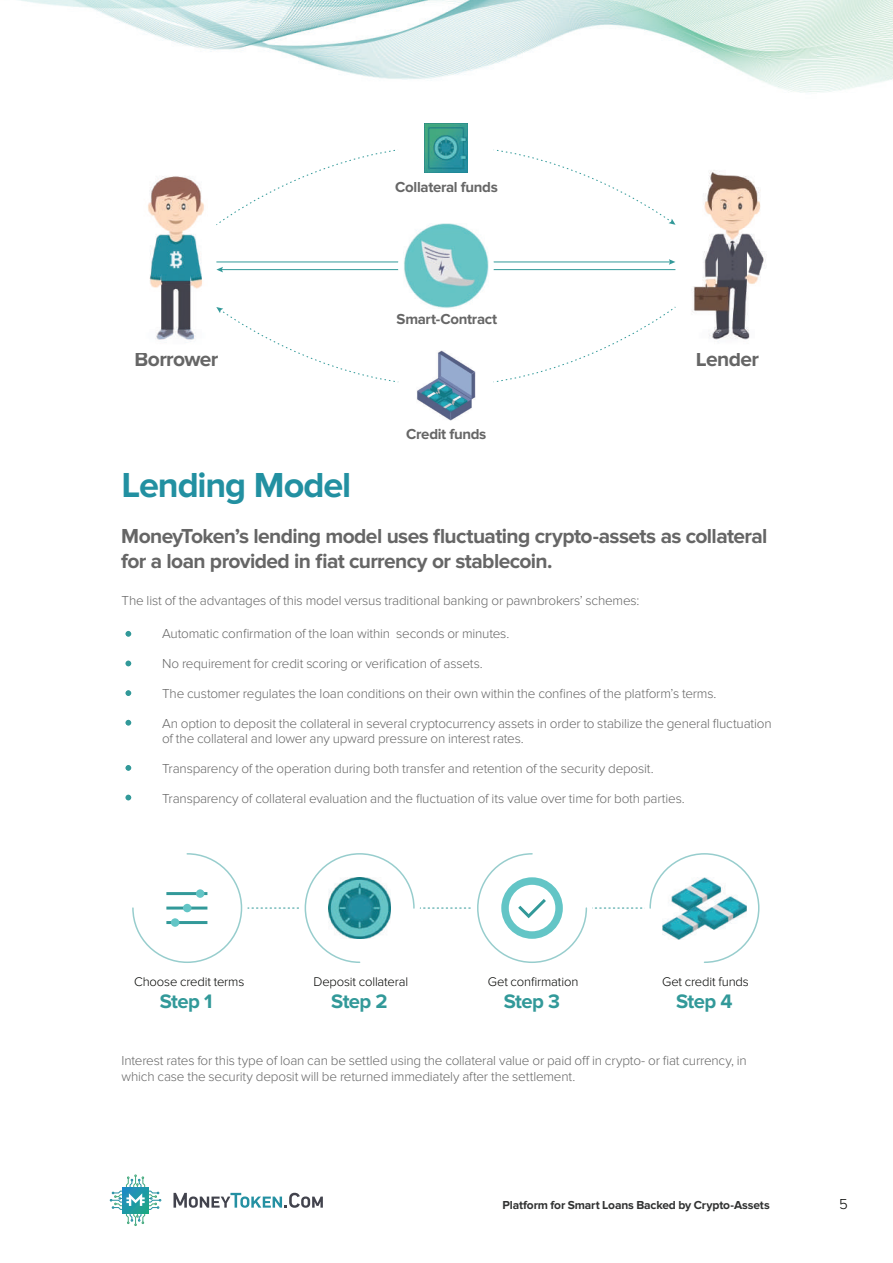
<style>
.page{position:relative;width:893px;height:1263px;background:#fff}
.page>*{position:absolute;margin:0;border:0;box-sizing:border-box;transform-origin:0 0}
.t1{font:700 36px "Proxima Nova";letter-spacing:-.03em;color:#2290a1}
.t2{font:700 21px/25.2px "Proxima Nova";letter-spacing:-.03em;color:#666}
.t3{font:700 20.25px "Proxima Nova";letter-spacing:-.03em;color:#329999}
.t4{font:700 15px "Proxima Nova";letter-spacing:-.02em;color:#666}
.t5{font:300 15px "Proxima Nova";color:#040503}
.t6{font:300 13.5px/15px "Proxima Nova";letter-spacing:-.015em;color:#666}
.t7{font:300 13.05px "Proxima Nova";letter-spacing:-.01em;color:#040503}
.t8{font:700 12px "Proxima Nova";letter-spacing:-.01em;color:#313232}
</style>
<div class="page">
<img style="left:19px;top:0;width:874px;height:93px">
<div style="left:122px;top:627px;width:13px;height:14px;background:#329999;border-radius:7px"></div>
<div style="left:118px;top:623px;width:21px;height:21px;border:8px solid #fff;border-radius:7px"></div>
<div style="left:122px;top:657px;width:13px;height:13px;background:#329999;border-radius:7px"></div>
<div style="left:118px;top:653px;width:21px;height:21px;border:8px solid #fff;border-radius:7px"></div>
<div style="left:122px;top:686px;width:13px;height:14px;background:#329999;border-radius:7px"></div>
<div style="left:118px;top:683px;width:21px;height:21px;border:8px solid #fff;border-radius:7px"></div>
<div style="left:122px;top:716px;width:13px;height:13px;background:#329999;border-radius:7px"></div>
<div style="left:118px;top:712px;width:21px;height:21px;border:8px solid #fff;border-radius:7px"></div>
<div style="left:122px;top:761px;width:13px;height:14px;background:#329999;border-radius:7px"></div>
<div style="left:118px;top:757px;width:21px;height:21px;border:8px solid #fff;border-radius:7px"></div>
<div style="left:122px;top:791px;width:13px;height:13px;background:#329999;border-radius:7px"></div>
<div style="left:118px;top:787px;width:21px;height:21px;border:8px solid #fff;border-radius:7px"></div>
<svg style="left:132px;top:853px;width:628px;height:110px"></svg>
<img style="left:329px;top:877px;width:61px;height:62px">
<img style="left:662px;top:877px;width:85px;height:62px">
<img style="left:148px;top:176px;width:69px;height:167px">
<img style="left:691px;top:170px;width:75px;height:172px">
<hr style="left:221px;top:269px;width:454px;height:1px;background:#329999">
<svg style="left:216px;top:267px;width:7px;height:5px"></svg>
<hr style="left:216px;top:262px;width:455px;height:1px;background:#329999">
<svg style="left:669px;top:259px;width:6px;height:6px"></svg>
<div style="left:398px;top:218px;width:96px;height:96px;background:#fff;border-radius:50%"></div>
<img style="left:404px;top:226px;width:84px;height:80px">
<svg style="left:216px;top:149px;width:459px;height:77px"></svg>
<svg style="left:216px;top:306px;width:460px;height:77px"></svg>
<div style="left:398px;top:338px;width:96px;height:96px;background:#fff;border-radius:50%"></div>
<img style="left:417px;top:351px;width:59px;height:70px">
<div style="left:398px;top:100px;width:96px;height:96px;background:#fff;border-radius:50%"></div>
<img style="left:425px;top:124px;width:42px;height:48px">
<svg style="left:110px;top:1174px;width:51px;height:52px"></svg>
<svg style="left:174px;top:1193px;width:149px;height:15px"></svg>
<p class="t4" style="left:395px;top:179px;width:104px">Collateral funds</p>
<p class="t4" style="left:397px;top:310px;width:102px">Smart-Contract</p>
<h2 class="t2" style="left:134px;top:347px;width:85px">Borrower</h2>
<h2 class="t2" style="left:696px;top:347px;width:65px">Lender</h2>
<h1 class="t1" style="left:122px;top:464px;width:231px">Lending Model</h1>
<p class="t4" style="left:406px;top:425px;width:82px">Credit funds</p>
<h2 class="t2" style="left:121px;top:524px;width:648px">MoneyToken’s lending model uses fluctuating crypto-assets as collateral for a loan provided in fiat currency or stablecoin.</h2>
<p class="t6" style="left:122px;top:593px;width:519px">The list of the advantages of this model versus traditional banking or pawnbrokers’ schemes:</p>
<p class="t6" style="left:162px;top:626px;width:349px">Automatic confirmation of the loan within seconds or minutes.</p>
<p class="t6" style="left:162px;top:656px;width:322px">No requirement for credit scoring or verification of assets.</p>
<p class="t6" style="left:162px;top:686px;width:556px">The customer regulates the loan conditions on their own within the confines of the platform’s terms.</p>
<p class="t6" style="left:162px;top:716px;width:611px">An option to deposit the collateral in several cryptocurrency assets in order to stabilize the general fluctuation of the collateral and lower any upward pressure on interest rates.</p>
<p class="t6" style="left:162px;top:761px;width:493px">Transparency of the operation during both transfer and retention of the security deposit.</p>
<p class="t6" style="left:162px;top:791px;width:524px">Transparency of collateral evaluation and the fluctuation of its value over time for both parties.</p>
<p class="t7" style="left:134px;top:974px;width:112px">Choose credit terms</p>
<p class="t7" style="left:313px;top:974px;width:96px">Deposit collateral</p>
<p class="t7" style="left:488px;top:974px;width:92px">Get confirmation</p>
<p class="t7" style="left:662px;top:974px;width:88px">Get credit funds</p>
<h3 class="t3" style="left:160px;top:990px;width:54px">Step 1</h3>
<h3 class="t3" style="left:331px;top:990px;width:58px">Step 2</h3>
<h3 class="t3" style="left:504px;top:990px;width:58px">Step 3</h3>
<h3 class="t3" style="left:676px;top:990px;width:58px">Step 4</h3>
<p class="t6" style="left:121px;top:1052px;width:627px;line-height:16.2px">Interest rates for this type of loan can be settled using the collateral value or paid off in crypto- or fiat currency, in which case the security deposit will be returned immediately after the settlement.</p>
<p class="t8" style="left:503px;top:1198px;width:269px">Platform for Smart Loans Backed by Crypto-Assets</p>
<p class="t5" style="left:839px;top:1195px;width:10px">5</p>
</div>
